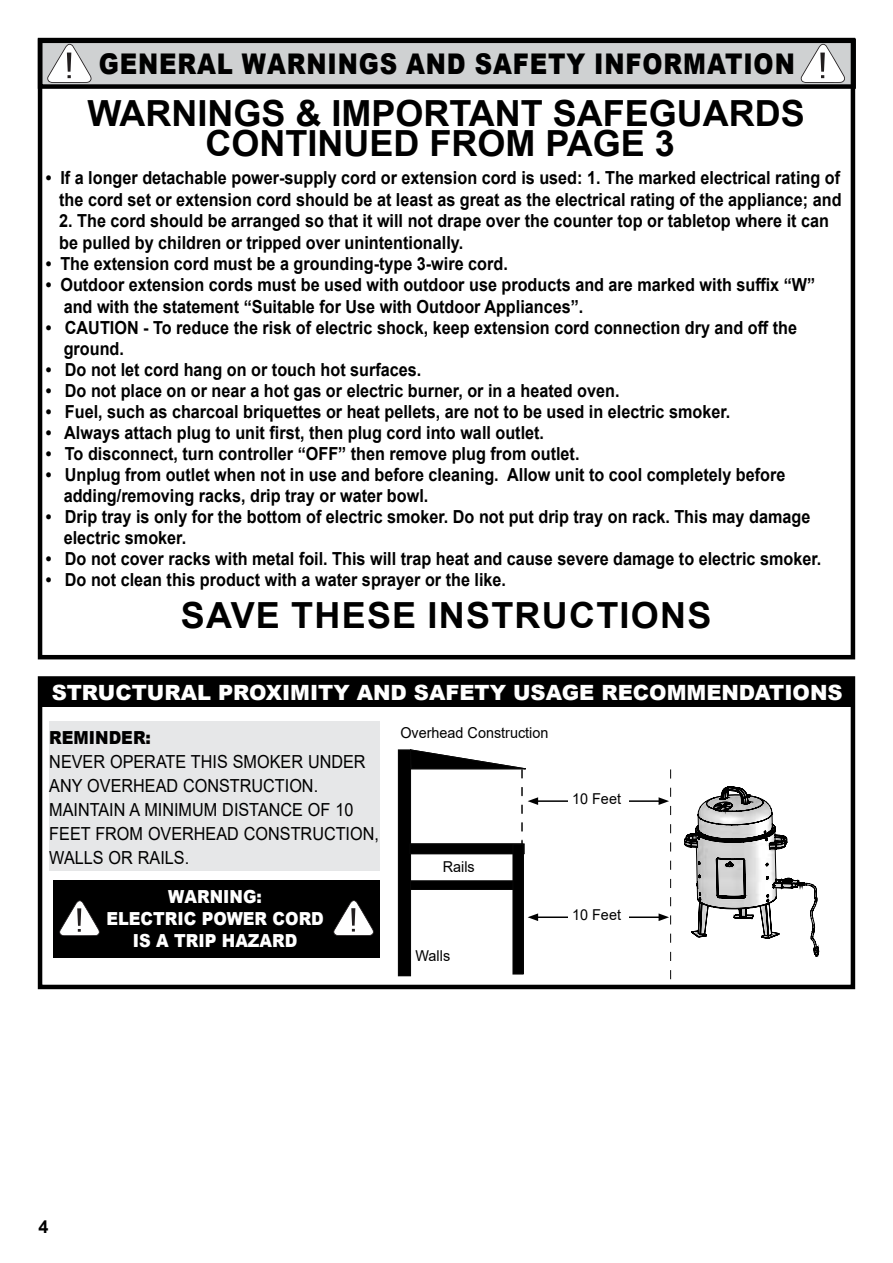
<style>
.page{position:relative;width:893px;height:1263px;background:#fff}
.page>*{position:absolute;margin:0;border:0;box-sizing:border-box;transform-origin:0 0}
.t1{font:700 36px/30px "Arial";color:#000;text-align:center}
.t2{font:700 36px "Arial";letter-spacing:.035em;color:#000}
.t3{font:900 28.5px "Arial";letter-spacing:.035em;color:#000;scale:.85 1}
.t4{font:900 21px "Arial";color:#fff}
.t5{font:700 18px/21.3px "Arial";color:#000;scale:.9 1}
.t6{font:18px/24px "Arial";color:#000;scale:.9 1}
.t7{font:900 18px/21.8px "Arial";color:#fff;text-align:center;scale:.9 1}
.t8{font:900 18px "Arial";color:#000;scale:.9 1}
.t9{font:700 18px "Arial";color:#000}
.t10{font:15px "Arial";color:#000;scale:.96 1}
</style>
<div class="page">
<div style="left:40px;top:41px;width:814px;height:46px;background:#cfd1d2"></div>
<div style="left:38px;top:39px;width:818px;height:50px;border:4px solid #000"></div>
<div style="left:38px;top:38px;width:817px;height:621px;border:4px solid #000"></div>
<svg style="left:47px;top:44px;width:45px;height:39px"></svg>
<svg style="left:800px;top:44px;width:45px;height:39px"></svg>
<svg style="left:684px;top:786px;width:135px;height:170px"></svg>
<div style="left:49px;top:721px;width:330px;height:149px;background:#e6e7e8"></div>
<div style="left:53px;top:881px;width:326px;height:77px;background:#000"></div>
<div style="left:39px;top:678px;width:816px;height:29px;background:#000"></div>
<div style="left:398px;top:750px;width:13px;height:226px;background:#000"></div>
<hr style="left:536px;top:916px;width:125px;height:2px;background:#000">
<hr style="left:536px;top:800px;width:125px;height:2px;background:#000">
<svg style="left:410px;top:749px;width:128px;height:225px"></svg>
<svg style="left:659px;top:769px;width:12px;height:210px"></svg>
<div style="left:568px;top:909px;width:60px;height:19px;background:#fff"></div>
<div style="left:568px;top:793px;width:60px;height:19px;background:#fff"></div>
<div style="left:38px;top:676px;width:817px;height:313px;border:4px solid #000"></div>
<svg style="left:59px;top:900px;width:41px;height:36px"></svg>
<svg style="left:333px;top:900px;width:41px;height:36px"></svg>
<h2 class="t3" style="left:99px;top:43px;width:820px">GENERAL WARNINGS AND SAFETY INFORMATION</h2>
<h1 class="t1" style="left:87px;top:99px;width:719px">WARNINGS &amp; IMPORTANT SAFEGUARDS<br>CONTINUED FROM PAGE 3</h1>
<p class="t5" style="left:46px;top:168px;width:886px;text-align:right">• If a longer detachable power-supply cord or extension cord is used: 1. The marked electrical rating of the cord set or extension cord should be at least as great as the electrical rating of the appliance; and</p>
<p class="t5" style="left:59px;top:210px;width:857px">2. The cord should be arranged so that it will not drape over the counter top or tabletop where it can be pulled by children or tripped over unintentionally.</p>
<p class="t5" style="left:46px;top:253px;width:515px">• The extension cord must be a grounding-type 3-wire cord.</p>
<p class="t5" style="left:64px;top:274px;width:836px;text-indent:-18px">• Outdoor extension cords must be used with outdoor use products and are marked with suffix “W” and with the statement “Suitable for Use with Outdoor Appliances”.</p>
<p class="t5" style="left:64px;top:317px;width:816px;text-indent:-18px">• CAUTION - To reduce the risk of electric shock, keep extension cord connection dry and off the ground.</p>
<p class="t5" style="left:46px;top:359px;width:419px">• Do not let cord hang on or touch hot surfaces.</p>
<p class="t5" style="left:46px;top:380px;width:639px">• Do not place on or near a hot gas or electric burner, or in a heated oven.</p>
<p class="t5" style="left:46px;top:401px;width:762px">• Fuel, such as charcoal briquettes or heat pellets, are not to be used in electric smoker.</p>
<p class="t5" style="left:46px;top:422px;width:555px">• Always attach plug to unit first, then plug cord into wall outlet.</p>
<p class="t5" style="left:46px;top:443px;width:595px">• To disconnect, turn controller “OFF” then remove plug from outlet.</p>
<p class="t5" style="left:64px;top:464px;width:803px;text-indent:-18px">• Unplug from outlet when not in use and before cleaning. Allow unit to cool completely before adding/removing racks, drip tray or water bowl.</p>
<p class="t5" style="left:64px;top:506px;width:831px;text-indent:-18px">• Drip tray is only for the bottom of electric smoker. Do not put drip tray on rack. This may damage electric smoker.</p>
<p class="t5" style="left:46px;top:548px;width:863px">• Do not cover racks with metal foil. This will trap heat and cause severe damage to electric smoker.</p>
<p class="t5" style="left:46px;top:569px;width:513px">• Do not clean this product with a water sprayer or the like.</p>
<h1 class="t2" style="left:181px;top:590px;width:532px">SAVE THESE INSTRUCTIONS</h1>
<p class="t4" style="left:52px;top:677px;width:793px">STRUCTURAL PROXIMITY AND SAFETY USAGE RECOMMENDATIONS</p>
<p class="t8" style="left:49px;top:725px;width:114px">REMINDER:</p>
<p class="t6" style="left:49px;top:750px;width:368px">NEVER OPERATE THIS SMOKER UNDER<br>ANY OVERHEAD CONSTRUCTION.<br>MAINTAIN A MINIMUM DISTANCE OF 10<br>FEET FROM OVERHEAD CONSTRUCTION,<br>WALLS OR RAILS.</p>
<p class="t7" style="left:106px;top:885px;width:243px">WARNING:<br>ELECTRIC POWER CORD<br>IS A TRIP HAZARD</p>
<p class="t10" style="left:400px;top:722px;width:156px">Overhead Construction</p>
<p class="t10" style="left:443px;top:856px;width:35px">Rails</p>
<p class="t10" style="left:416px;top:945px;width:38px">Walls</p>
<p class="t10" style="left:572px;top:788px;width:52px">10 Feet</p>
<p class="t10" style="left:572px;top:904px;width:52px">10 Feet</p>
<p class="t9" style="left:39px;top:1214px;width:12px">4</p>
</div>
